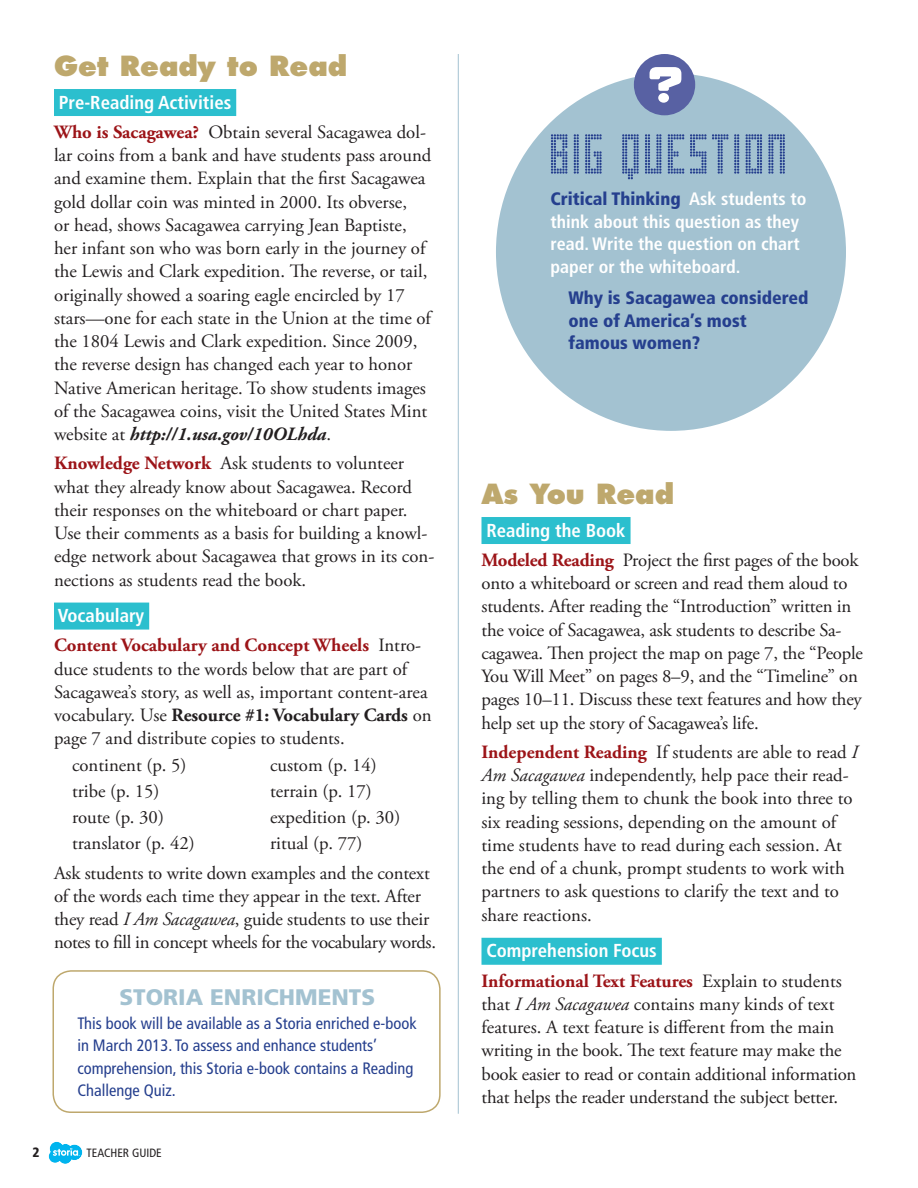
<style>
.page{position:relative;width:918px;height:1188px;background:#fff}
.page>*{position:absolute;margin:0;border:0;box-sizing:border-box;transform-origin:0 0}
.t1{font:57px "Pop Led";color:#253f8e}
.t2{font:800 27px "Futura Infant";color:#bea86d}
.ContentArea_body{font:900 22.5px "Frutiger";color:#a3c2d1}
.body_text{font:18.75px/23.2px "Adobe Garamond Pro";color:#231f20}
.b-head{font:18.75px/23.2px "Adobe Garamond Pro";color:#231f20}
.b-head-2{font:700 condensed 18.75px "Frutiger";color:#fff}
.bigQ_bodytext_white{font:700 condensed 18px/22.5px "Frutiger";color:#fff}
.bigQ_bodytext_white-2{font:900 condensed 18px/22.5px "Frutiger";color:#253f8e}
.ContentArea_body-2{font:condensed 16.5px/22.5px "Frutiger";color:#253f8e}
.t3{font:900 condensed 13.5px "Frutiger";color:#231f20}
.t4{font:condensed 12px "Frutiger";color:#231f20}
.s1{font-weight:700;color:#9c1418}
.s2{font-weight:700;font-style:italic}
.s3{font-weight:700}
.s4{font-style:italic}
.s5{font-weight:900;color:#253f8e}
</style>
<div class="page">
<svg style="left:48px;top:1141px;width:35px;height:23px"></svg>
<div style="left:496px;top:73px;width:350px;height:358px;background:#a3c2d1;border-radius:50%"></div>
<div style="left:54px;top:89px;width:182px;height:27px;background:#2bbfce"></div>
<div style="left:54px;top:603px;width:95px;height:27px;background:#2bbfce"></div>
<hr style="left:458px;top:54px;width:1px;height:1060px;background:#a3c2d1">
<div style="left:634px;top:54px;width:61px;height:61px;background:#5861a3;border-radius:50%"></div>
<svg style="left:650px;top:67px;width:31px;height:36px"></svg>
<div style="left:482px;top:517px;width:149px;height:27px;background:#2bbfce"></div>
<div style="left:482px;top:938px;width:180px;height:27px;background:#2bbfce"></div>
<div style="left:52px;top:970px;width:389px;height:143px;border:2px solid #bea86d;border-radius:18px"></div>
<p class="t2" style="left:54px;top:49px;width:295px">Get Ready to Read</p>
<p class="b-head-2" style="left:59px;top:91px;width:174px">Pre-Reading Activities</p>
<p class="body_text" style="left:54px;top:121px;width:379px"><span class="s1">Who is Sacagawea?</span> Obtain several Sacagawea dol&shy;lar coins from a bank and have students pass around and examine them. Explain that the first Sacagawea gold dollar coin was minted in 2000. Its obverse,<br>or head, shows Sacagawea carrying Jean Baptiste, her infant son who was born early in the journey of the Lewis and Clark expedition. The reverse, or tail, originally showed a soaring eagle encircled by 17 stars—one for each state in the Union at the time of the 1804 Lewis and Clark expedition. Since 2009, the reverse design has changed each year to honor Native American heritage. To show students images of the Sacagawea coins, visit the United States Mint website at <span class="s2">http://1.usa.gov/10OLhda</span>.</p>
<p class="b-head" style="left:54px;top:452px;width:382px"><span class="s1">Knowledge Network</span> Ask students to volunteer what they already know about Sacagawea. Record their responses on the whiteboard or chart paper.<br>Use their comments as a basis for building a knowl&shy;edge network about Sacagawea that grows in its con&shy;nections as students read the book.</p>
<p class="b-head-2" style="left:58px;top:604px;width:88px">Vocabulary</p>
<p class="body_text" style="left:54px;top:634px;width:379px"><span class="s1">Content Vocabulary and Concept Wheels</span> Intro&shy;duce students to the words below that are part of Sacagawea’s story, as well as, important content-area vocabulary. Use <span class="s3">Resource #1: Vocabulary Cards</span> on page 7 and distribute copies to students.</p>
<p class="body_text" style="left:72px;top:754px;width:116px">continent (p. 5)</p>
<p class="body_text" style="left:270px;top:754px;width:108px">custom (p. 14)</p>
<p class="body_text" style="left:72px;top:780px;width:89px">tribe (p. 15)</p>
<p class="body_text" style="left:270px;top:780px;width:103px">terrain (p. 17)</p>
<p class="body_text" style="left:72px;top:806px;width:94px">route (p. 30)</p>
<p class="body_text" style="left:270px;top:806px;width:132px">expedition (p. 30)</p>
<p class="body_text" style="left:72px;top:832px;width:124px">translator (p. 42)</p>
<p class="body_text" style="left:270px;top:832px;width:94px">ritual (p. 77)</p>
<p class="body_text" style="left:54px;top:862px;width:384px">Ask students to write down examples and the context of the words each time they appear in the text. After they read <span class="s4">I Am Sacagawea</span>, guide students to use their notes to fill in concept wheels for the vocabulary words.</p>
<p class="ContentArea_body" style="left:120px;top:983px;width:257px">STORIA ENRICHMENTS</p>
<p class="ContentArea_body-2" style="left:77px;top:1012px;width:341px">This book will be available as a Storia enriched e-book in March 2013. To assess and enhance students’ comprehension, this Storia e-book contains a Reading Challenge Quiz.</p>
<p class="t3" style="left:33px;top:1144px;width:9px">2</p>
<p class="t4" style="left:87px;top:1146px;width:77px">TEACHER GUIDE</p>
<p class="t1" style="left:551px;top:123px;width:242px">BIG QUESTION</p>
<p class="bigQ_bodytext_white" style="left:551px;top:188px;width:257px"><span class="s5">Critical Thinking</span> Ask students to think about this question as they read. Write the question on chart paper or the whiteboard.</p>
<p class="bigQ_bodytext_white-2" style="left:569px;top:287px;width:241px">Why is Sacagawea considered one of America’s most famous women?</p>
<p class="t2" style="left:482px;top:477px;width:194px">As You Read</p>
<p class="b-head-2" style="left:486px;top:519px;width:141px">Reading the Book</p>
<p class="body_text" style="left:482px;top:549px;width:383px"><span class="s1">Modeled Reading</span> Project the first pages of the book onto a whiteboard or screen and read them aloud to students. After reading the “Introduction” written in the voice of Sacagawea, ask students to describe Sa&shy;cagawea. Then project the map on page 7, the “People You Will Meet” on pages 8–9, and the “Timeline” on pages 10–11. Discuss these text features and how they help set up the story of Sacagawea’s life.</p>
<p class="body_text" style="left:482px;top:741px;width:378px"><span class="s1">Independent Reading</span> If students are able to read <span class="s4">I Am Sacagawea</span> independently, help pace their read&shy;ing by telling them to chunk the book into three to six reading sessions, depending on the amount of time students have to read during each session. At the end of a chunk, prompt students to work with partners to ask questions to clarify the text and to share reactions.</p>
<p class="b-head-2" style="left:486px;top:940px;width:172px">Comprehension Focus</p>
<p class="body_text" style="left:482px;top:970px;width:376px"><span class="s1">Informational Text Features</span> Explain to students that <span class="s4">I Am Sacagawea</span> contains many kinds of text features. A text feature is different from the main writing in the book. The text feature may make the book easier to read or contain additional information that helps the reader understand the subject better.</p>
</div>
